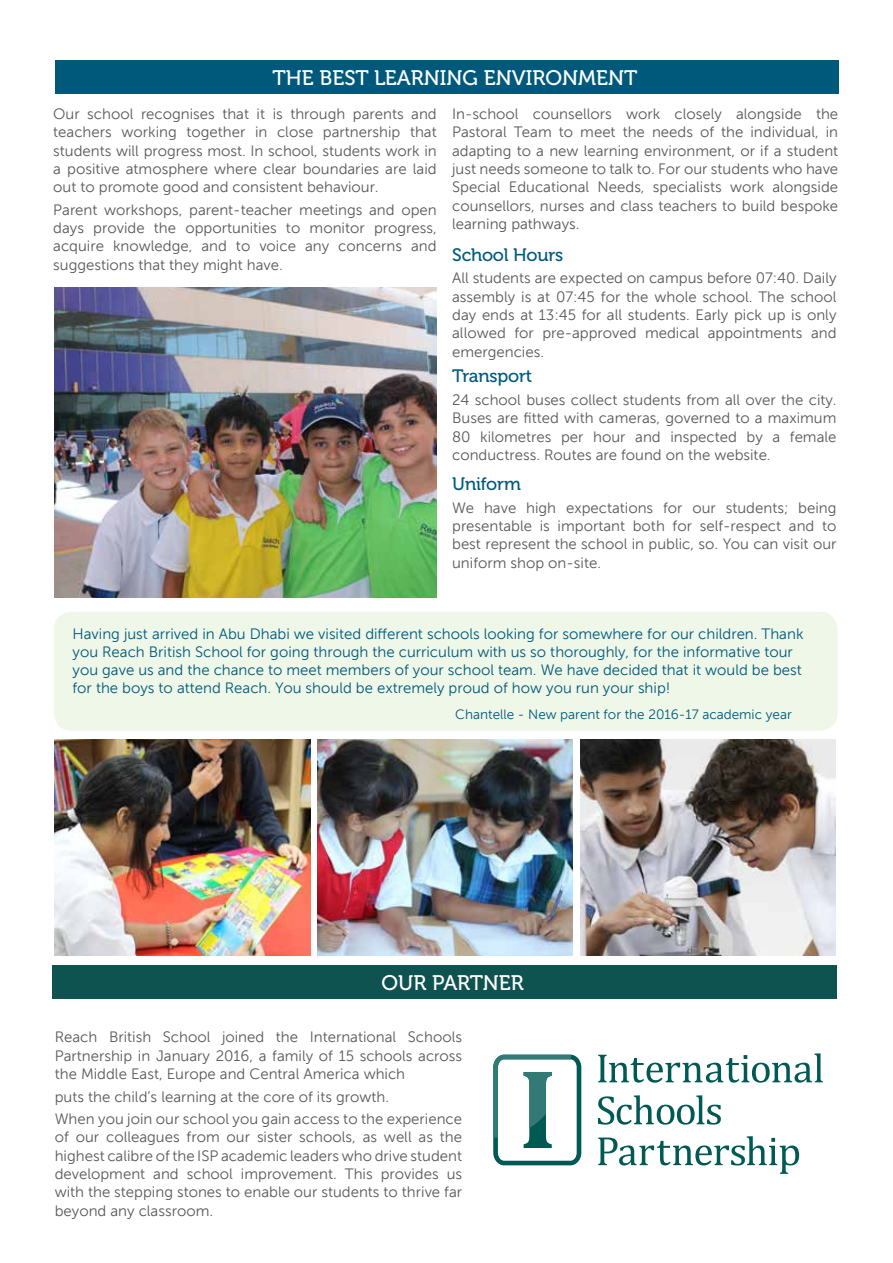
<style>
.page{position:relative;width:893px;height:1263px;background:#fff}
.page>*{position:absolute;margin:0;border:0;box-sizing:border-box;transform-origin:0 0}
.t1{font:21px "Museo 500";color:#fff}
.t2{font:18px "Museo 500";letter-spacing:-.01em;color:#00597b}
.t3{font:15px/18.3px "Museo Sans 300";color:#58595b}
.t4{font:15px/18px "Museo Sans 300";color:#00597b}
.t5{font:13.5px "Museo Sans 300";color:#00597b}
</style>
<div class="page">
<img style="left:580px;top:740px;width:256px;height:216px">
<div style="left:54px;top:612px;width:784px;height:119px;background:#eff7e8;border-radius:18px"></div>
<img style="left:54px;top:287px;width:383px;height:310px">
<div style="left:55px;top:60px;width:783px;height:34px;background:#00597b"></div>
<div style="left:52px;top:965px;width:784px;height:33px;background:#0e5350"></div>
<svg style="left:598px;top:1053px;width:225px;height:30px"></svg>
<svg style="left:598px;top:1095px;width:123px;height:29px"></svg>
<svg style="left:598px;top:1136px;width:201px;height:38px"></svg>
<svg style="left:493px;top:1055px;width:88px;height:110px"></svg>
<img style="left:55px;top:740px;width:255px;height:216px">
<img style="left:317px;top:740px;width:256px;height:216px">
<h1 class="t1" style="left:273px;top:66px;width:366px">THE BEST LEARNING ENVIRONMENT</h1>
<p class="t3" style="left:53px;top:105px;width:28px">Our</p>
<p class="t3" style="left:87px;top:105px;width:48px">school</p>
<p class="t3" style="left:141px;top:105px;width:75px">recognises</p>
<p class="t3" style="left:222px;top:105px;width:28px">that</p>
<p class="t3" style="left:257px;top:105px;width:10px">it</p>
<p class="t3" style="left:273px;top:105px;width:12px">is</p>
<p class="t3" style="left:290px;top:105px;width:56px">through</p>
<p class="t3" style="left:353px;top:105px;width:52px">parents</p>
<p class="t3" style="left:411px;top:105px;width:27px">and</p>
<p class="t3" style="left:452px;top:105px;width:68px">In-school</p>
<p class="t3" style="left:533px;top:105px;width:80px">counsellors</p>
<p class="t3" style="left:626px;top:105px;width:36px">work</p>
<p class="t3" style="left:674px;top:105px;width:49px">closely</p>
<p class="t3" style="left:736px;top:105px;width:67px">alongside</p>
<p class="t3" style="left:816px;top:105px;width:24px">the</p>
<p class="t3" style="left:53px;top:123px;width:385px">teachers<br>students will progress most In. school, students work in a positive atmosphere where clear boundaries are laid out to promote good and consistent behaviour.</p>
<p class="t3" style="left:53px;top:201px;width:385px;text-align:right">Parent workshops, parent-teacher meetings and open progress,</p>
<p class="t3" style="left:121px;top:123px;width:57px">working</p>
<p class="t3" style="left:186px;top:123px;width:60px">together</p>
<p class="t3" style="left:255px;top:123px;width:14px">in</p>
<p class="t3" style="left:277px;top:123px;width:38px">close</p>
<p class="t3" style="left:323px;top:123px;width:79px">partnership</p>
<p class="t3" style="left:410px;top:123px;width:28px">that</p>
<p class="t3" style="left:53px;top:219px;width:32px">days</p>
<p class="t3" style="left:93px;top:219px;width:53px">provide</p>
<p class="t3" style="left:154px;top:219px;width:24px">the</p>
<p class="t3" style="left:185px;top:219px;width:93px">opportunities</p>
<p class="t3" style="left:310px;top:219px;width:57px">monitor</p>
<p class="t3" style="left:286px;top:219px;width:16px">to</p>
<p class="t3" style="left:53px;top:237px;width:231px">acquire<br>suggestions that they might have.</p>
<p class="t3" style="left:113px;top:237px;width:81px">knowledge,</p>
<p class="t3" style="left:201px;top:237px;width:27px">and</p>
<p class="t3" style="left:259px;top:237px;width:38px">voice</p>
<p class="t3" style="left:236px;top:237px;width:16px">to</p>
<p class="t3" style="left:305px;top:237px;width:26px">any</p>
<p class="t3" style="left:338px;top:237px;width:65px">concerns</p>
<p class="t3" style="left:411px;top:237px;width:27px">and</p>
<p class="t3" style="left:700px;top:123px;width:16px">of</p>
<p class="t3" style="left:452px;top:123px;width:56px">Pastoral</p>
<p class="t3" style="left:452px;top:141px;width:388px">adapting to a new learning environment, or aif student</p>
<p class="t3" style="left:452px;top:160px;width:388px">just needs someone to talk to. For our students who have</p>
<p class="t3" style="left:772px;top:178px;width:67px">alongside</p>
<p class="t3" style="left:514px;top:123px;width:39px">Team</p>
<p class="t3" style="left:623px;top:123px;width:24px">the</p>
<p class="t3" style="left:652px;top:123px;width:42px">needs</p>
<p class="t3" style="left:721px;top:123px;width:24px">the</p>
<p class="t3" style="left:750px;top:123px;width:70px">individual,</p>
<p class="t3" style="left:826px;top:123px;width:14px">in</p>
<p class="t3" style="left:559px;top:123px;width:16px">to</p>
<p class="t3" style="left:580px;top:123px;width:37px">meet</p>
<p class="t3" style="left:452px;top:178px;width:388px">Special<br>counsellors, nurses and class teachers to build bespoke learning pathways.</p>
<p class="t3" style="left:509px;top:178px;width:82px">Educational</p>
<p class="t3" style="left:598px;top:178px;width:49px">Needs,</p>
<p class="t3" style="left:653px;top:178px;width:70px">specialists</p>
<p class="t3" style="left:730px;top:178px;width:36px">work</p>
<p class="t2" style="left:452px;top:245px;width:113px">School Hours</p>
<p class="t3" style="left:452px;top:269px;width:386px;text-align:right">All students are expected on campus before 07:40. Daily assembly is at 07:45 for the whole school. The school day ends at 13:45 for all students. Early pick up is only and</p>
<p class="t3" style="left:514px;top:324px;width:21px">for</p>
<p class="t3" style="left:452px;top:324px;width:93px">allowed emergencies.</p>
<p class="t2" style="left:452px;top:366px;width:82px">Transport</p>
<p class="t3" style="left:452px;top:391px;width:386px;text-align:right">24 school buses collect students from all over the city.<br>Buses are fitted with cameras, governed to a maximum female</p>
<p class="t3" style="left:542px;top:324px;width:96px">pre-approved</p>
<p class="t3" style="left:645px;top:324px;width:56px">medical</p>
<p class="t3" style="left:708px;top:324px;width:96px">appointments</p>
<p class="t3" style="left:452px;top:427px;width:320px">80<br>conductress. Routes are found on the website.</p>
<p class="t2" style="left:452px;top:474px;width:70px">Uniform</p>
<p class="t3" style="left:480px;top:427px;width:73px">kilometres</p>
<p class="t3" style="left:593px;top:427px;width:34px">hour</p>
<p class="t3" style="left:635px;top:427px;width:27px">and</p>
<p class="t3" style="left:670px;top:427px;width:68px">inspected</p>
<p class="t3" style="left:746px;top:427px;width:18px">by</p>
<p class="t3" style="left:561px;top:427px;width:24px">per</p>
<p class="t3" style="left:772px;top:427px;width:9px">a</p>
<p class="t3" style="left:452px;top:498px;width:24px">We</p>
<p class="t3" style="left:484px;top:498px;width:34px">have</p>
<p class="t3" style="left:526px;top:498px;width:31px">high</p>
<p class="t3" style="left:566px;top:498px;width:89px">expectations</p>
<p class="t3" style="left:663px;top:498px;width:21px">for</p>
<p class="t3" style="left:692px;top:498px;width:25px">our</p>
<p class="t3" style="left:726px;top:498px;width:64px">students;</p>
<p class="t3" style="left:798px;top:498px;width:40px">being</p>
<p class="t3" style="left:673px;top:517px;width:21px">for</p>
<p class="t3" style="left:700px;top:517px;width:83px">self-respect</p>
<p class="t3" style="left:452px;top:517px;width:386px">presentable<br>best represent the school in public, so. You can visit our uniform shop on-site.</p>
<p class="t3" style="left:540px;top:517px;width:12px">is</p>
<p class="t3" style="left:558px;top:517px;width:69px">important</p>
<p class="t3" style="left:633px;top:517px;width:34px">both</p>
<p class="t3" style="left:789px;top:517px;width:27px">and</p>
<p class="t3" style="left:822px;top:517px;width:16px">to</p>
<p class="t4" style="left:73px;top:625px;width:732px">Having just arrived in Abu Dhabi we visited different schools looking for somewhere for our children. Thank you Reach British School for going through the curriculum with us so thoroughly, for the informative tour you gave us and the chance to meet members of your school team. We have decided that it would be best for the boys to attend Reach. You should be extremely proud of how you run your ship!</p>
<p class="t5" style="left:455px;top:707px;width:338px">Chantelle - New parent for the 2016-17 academic year</p>
<h1 class="t1" style="left:382px;top:971px;width:144px">OUR PARTNER</h1>
<p class="t3" style="left:163px;top:1028px;width:49px">School</p>
<p class="t3" style="left:408px;top:1028px;width:56px">Schools</p>
<p class="t3" style="left:55px;top:1028px;width:409px">Reach<br>Partnership in January 2016, a family of 15 schools across the Middle East, Europe and Central America which</p>
<p class="t3" style="left:55px;top:1085px;width:409px;line-height:22.5px">puts the child s’ learning at the core of its growth.<br>When you join our school you gain access to the experience</p>
<p class="t3" style="left:440px;top:1128px;width:24px">the</p>
<p class="t3" style="left:109px;top:1028px;width:44px">British</p>
<p class="t3" style="left:222px;top:1028px;width:44px">joined</p>
<p class="t3" style="left:276px;top:1028px;width:24px">the</p>
<p class="t3" style="left:310px;top:1028px;width:88px">International</p>
<p class="t3" style="left:55px;top:1128px;width:16px">of</p>
<p class="t3" style="left:55px;top:1146px;width:409px">highest calibre of the ISP academic leaders who drive student</p>
<p class="t3" style="left:447px;top:1165px;width:17px">us</p>
<p class="t3" style="left:187px;top:1128px;width:35px">from</p>
<p class="t3" style="left:106px;top:1128px;width:75px">colleagues</p>
<p class="t3" style="left:257px;top:1128px;width:37px">sister</p>
<p class="t3" style="left:299px;top:1128px;width:58px">schools,</p>
<p class="t3" style="left:384px;top:1128px;width:29px">well</p>
<p class="t3" style="left:76px;top:1128px;width:25px">our</p>
<p class="t3" style="left:227px;top:1128px;width:25px">our</p>
<p class="t3" style="left:363px;top:1128px;width:16px">as</p>
<p class="t3" style="left:419px;top:1128px;width:16px">as</p>
<p class="t3" style="left:55px;top:1165px;width:409px">development<br>with the stepping stones to enable our students to thrive far beyond any classroom.</p>
<p class="t3" style="left:153px;top:1165px;width:27px">and</p>
<p class="t3" style="left:187px;top:1165px;width:48px">school</p>
<p class="t3" style="left:241px;top:1165px;width:97px">improvement.</p>
<p class="t3" style="left:345px;top:1165px;width:29px">This</p>
<p class="t3" style="left:381px;top:1165px;width:59px">provides</p>
</div>
